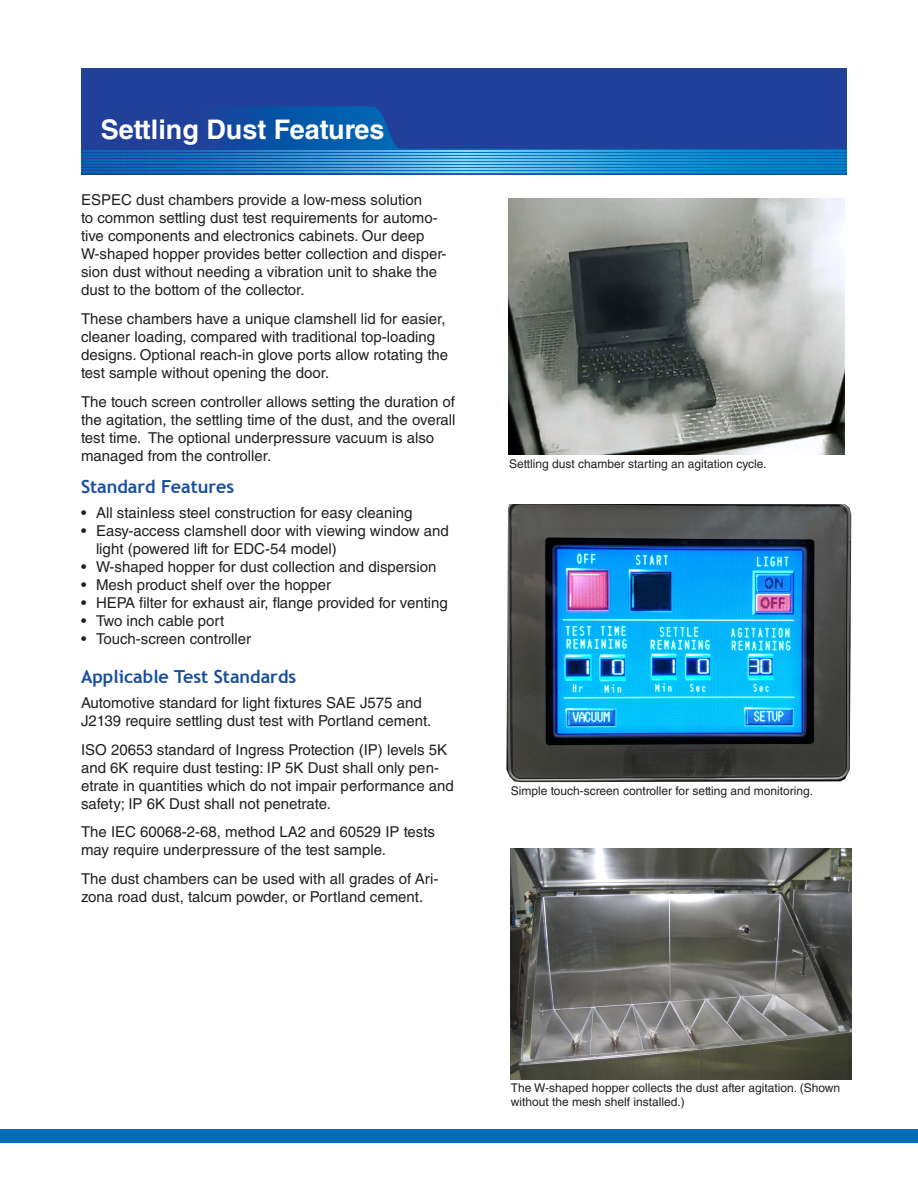
<style>
.page{position:relative;width:918px;height:1188px;background:#fff}
.page>*{position:absolute;margin:0;border:0;box-sizing:border-box;transform-origin:0 0}
.t1{font:700 27px "Helvetica LT Std";color:#fff}
.Text_column_headings{font:700 18px "Trebuchet MS";color:#174e9d}
.Text_columns{font:15px/18px "Helvetica LT Std";color:#231f20}
.t2{font:12px/14.4px "Helvetica LT Std";color:#231f20}
</style>
<div class="page">
<div style="left:0;top:1130px;width:918px;height:13px;background:#006eb6"></div>
<div style="left:81px;top:68px;width:765px;height:106px;background:#223f99"></div>
<svg style="left:226px;top:106px;width:621px;height:68px"></svg>
<svg style="left:81px;top:150px;width:765px;height:2px;background:#3097d3"></svg>
<svg style="left:81px;top:153px;width:765px;height:2px;background:#3097d3"></svg>
<svg style="left:81px;top:156px;width:765px;height:2px;background:#3097d3"></svg>
<svg style="left:81px;top:159px;width:765px;height:2px;background:#3097d3"></svg>
<svg style="left:81px;top:162px;width:765px;height:2px;background:#3097d3"></svg>
<svg style="left:81px;top:165px;width:765px;height:2px;background:#3097d3"></svg>
<svg style="left:81px;top:168px;width:765px;height:2px;background:#3097d3"></svg>
<svg style="left:81px;top:171px;width:765px;height:2px;background:#3097d3"></svg>
<img style="left:509px;top:198px;width:336px;height:256px">
<img style="left:511px;top:848px;width:340px;height:232px">
<img style="left:506px;top:504px;width:346px;height:279px">
<p class="t1" style="left:101px;top:113px;width:285px">Settling Dust Features</p>
<p class="Text_columns" style="left:81px;top:191px;width:367px">ESPEC dust chambers provide a low-mess solution<br>to common settling dust test requirements for automo&shy;tive components and electronics cabinets. Our deep W-shaped hopper provides better collection and disper&shy;sion dust without needing a vibration unit to shake the dust to the bottom of the collector.</p>
<p class="Text_columns" style="left:81px;top:310px;width:369px">These chambers have a unique clamshell lid for easier, cleaner loading, compared with traditional top-loading designs. Optional reach-in glove ports allow rotating the test sample without opening the door.</p>
<p class="Text_columns" style="left:81px;top:392px;width:376px">The touch screen controller allows setting the duration of the agitation, the settling time of the dust, and the overall test time. The optional underpressure vacuum is also managed from the controller.</p>
<p class="Text_column_headings" style="left:81px;top:476px;width:155px">Standard Features</p>
<p class="Text_columns" style="left:81px;top:503px;width:333px">• All stainless steel construction for easy cleaning</p>
<p class="Text_columns" style="left:96px;top:521px;width:354px;text-indent:-15px">• Easy-access clamshell door with viewing window and light (powered lift for EDC-54 model)</p>
<p class="Text_columns" style="left:81px;top:557px;width:357px">• W-shaped hopper for dust collection and dispersion</p>
<p class="Text_columns" style="left:81px;top:575px;width:252px">• Mesh product shelf over the hopper</p>
<p class="Text_columns" style="left:81px;top:593px;width:368px">• HEPA filter for exhaust air, flange provided for venting</p>
<p class="Text_columns" style="left:81px;top:611px;width:145px">• Two inch cable port</p>
<p class="Text_columns" style="left:81px;top:629px;width:172px">• Touch-screen controller</p>
<p class="Text_column_headings" style="left:81px;top:666px;width:217px">Applicable Test Standards</p>
<p class="Text_columns" style="left:81px;top:693px;width:352px">Automotive standard for light fixtures SAE J575 and<br>J2139 require settling dust test with Portland cement.</p>
<p class="Text_columns" style="left:81px;top:740px;width:374px">ISO 20653 standard of Ingress Protection (IP) levels 5K and 6K require dust testing: IP 5K Dust shall only pen&shy;etrate in quantities which do not impair performance and safety; IP 6K Dust shall not penetrate.</p>
<p class="Text_columns" style="left:81px;top:823px;width:356px">The IEC 60068-2-68, method LA2 and 60529 IP tests may require underpressure of the test sample.</p>
<p class="Text_columns" style="left:81px;top:870px;width:359px">The dust chambers can be used with all grades of Ari&shy;zona road dust, talcum powder, or Portland cement.</p>
<p class="t2" style="left:509px;top:456px;width:259px">Settling dust chamber starting an agitation cycle.</p>
<p class="t2" style="left:511px;top:783px;width:304px">Simple touch-screen controller for setting and monitoring.</p>
<p class="t2" style="left:511px;top:1081px;width:331px">The W-shaped hopper collects the dust after agitation. (Shown without the mesh shelf installed.)</p>
</div>
